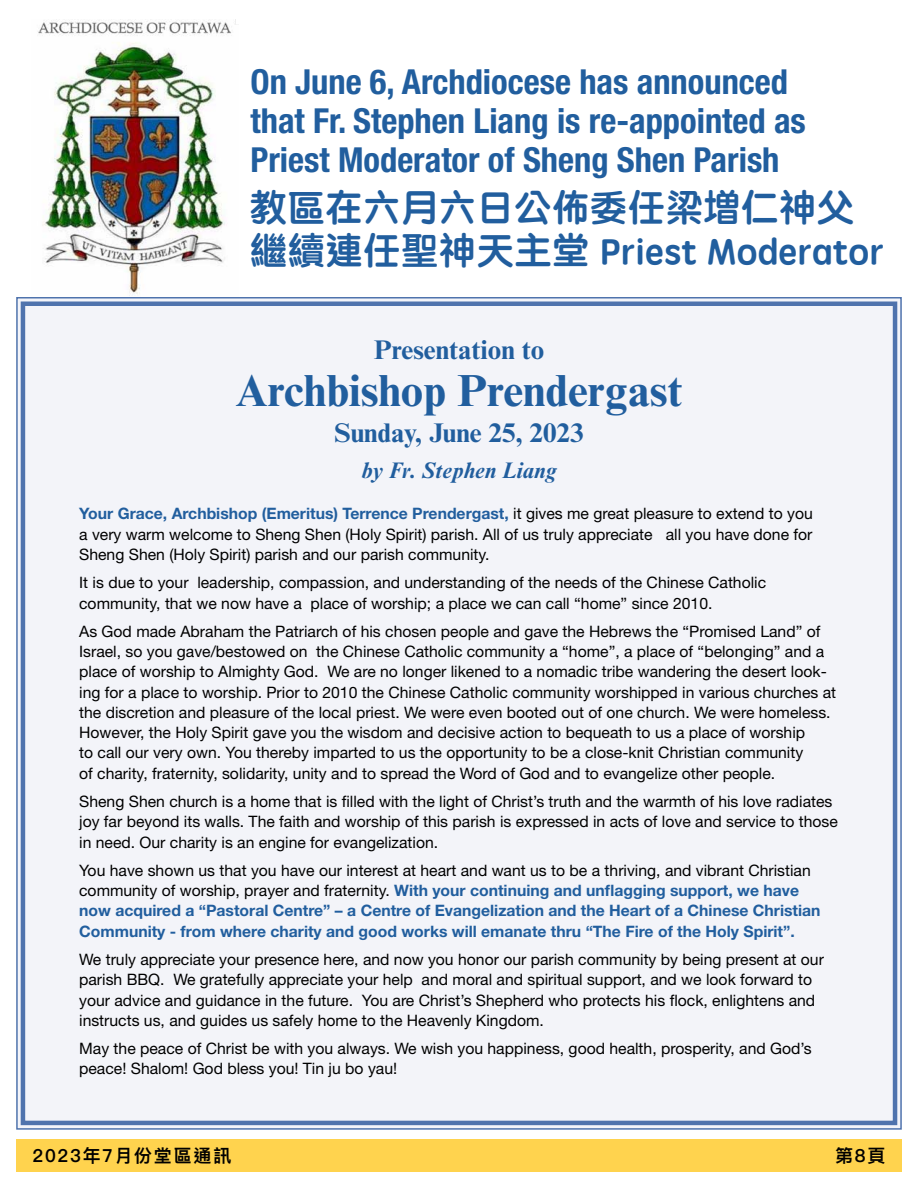
<style>
.page{position:relative;width:918px;height:1188px;background:#fff}
.page>*{position:absolute;margin:0;border:0;box-sizing:border-box;transform-origin:0 0}
.t1{font:700 45px "Times New Roman MT Std";color:#215e9e}
.t2{font:36px/46.2px "ST Yuanti TC Bold";letter-spacing:.05em;color:#215e9e}
.t3{font:700 condensed 34.5px/39px "Helvetica Neue LT Std";color:#215e9e}
.t4{font:700 27px "Times New Roman MT Std";color:#215e9e}
.t5{font:italic 700 22.5px "Times New Roman MT Std";color:#215e9e}
.t6{font:600 18px "Ping Fang HK";letter-spacing:.1em;color:#000}
.t7{font:15.75px/20.2px "Helvetica Neue LT Std";color:#000}
.t8{font:700 15.75px/20.2px "Helvetica Neue LT Std";color:#215e9e}
.s1{font-weight:700;color:#215e9e}
.s2{font-weight:400;color:#000}
</style>
<div class="page">
<div style="left:16px;top:1139px;width:886px;height:33px;background:#ffd34e"></div>
<div style="left:16px;top:297px;width:886px;height:833px;background:#f3f4f9"></div>
<div style="left:21px;top:302px;width:876px;height:823px;border:4px solid #4f73ad"></div>
<img style="left:38px;top:19px;width:198px;height:277px">
<h3 class="t3" style="left:251px;top:62px;width:557px">On June 6, Archdiocese has announced that Fr. Stephen Liang is re-appointed as<br>Priest Moderator of Sheng Shen Parish</h3>
<h2 class="t2" style="left:251px;top:183px;width:635px">教區在六月六日公佈委任梁増仁神父繼續連任聖神天主堂 Priest Moderator</h2>
<h3 class="t4" style="left:374px;top:333px;width:172px">Presentation to</h3>
<h1 class="t1" style="left:235px;top:363px;width:449px">Archbishop Prendergast</h1>
<h3 class="t4" style="left:334px;top:416px;width:251px">Sunday, June 25, 2023</h3>
<h3 class="t5" style="left:361px;top:456px;width:197px">by Fr. Stephen Liang</h3>
<p class="t7" style="left:79px;top:504px;width:735px;text-align:justify"><span class="s1">Your Grace, Archbishop (Emeritus) Terrence Prendergast,</span> it gives me great pleasure to extend to you a very warm welcome to Sheng Shen (Holy Spirit) parish. All of us truly appreciate all you have done for Sheng Shen (Holy Spirit) parish and our parish community.</p>
<p class="t7" style="left:79px;top:572px;width:689px">It is due to your leadership, compassion, and understanding of the needs of the Chinese Catholic community, that we now have a place of worship; a place we can call “home” since 2010.</p>
<p class="t7" style="left:79px;top:621px;width:759px">As God made Abraham the Patriarch of his chosen people and gave the Hebrews the “Promised Land” of Israel, so you gave/bestowed on the Chinese Catholic community a “home”, a place of “belonging” and a place of worship to Almighty God. We are no longer likened to a nomadic tribe wandering the desert look&shy;ing for a place to worship. Prior to 2010 the Chinese Catholic community worshipped in various churches at the discretion and pleasure of the local priest. We were even booted out of one church. We were homeless.<br>However, the Holy Spirit gave you the wisdom and decisive action to bequeath to us a place of worship<br>to call our very own. You thereby imparted to us the opportunity to be a close-knit Christian community<br>of charity, fraternity, solidarity, unity and to spread the Word of God and to evangelize other people.</p>
<p class="t7" style="left:79px;top:791px;width:760px">Sheng Shen church is a home that is filled with the light of Christ’s truth and the warmth of his love radiates joy far beyond its walls. The faith and worship of this parish is expressed in acts of love and service to those in need. Our charity is an engine for evangelization.</p>
<p class="t8" style="left:79px;top:860px;width:743px"><span class="s2">You have shown us that you have our interest at heart and want us to be a thriving, and vibrant Christian community of worship, prayer and fraternity.</span> With your continuing and unflagging support, we have now acquired a “Pastoral Centre” – a Centre of Evangelization and the Heart of a Chinese Christian Community - from where charity and good works will emanate thru “The Fire of the Holy Spirit”.</p>
<p class="t7" style="left:79px;top:949px;width:746px">We truly appreciate your presence here, and now you honor our parish community by being present at our parish BBQ. We gratefully appreciate your help and moral and spiritual support, and we look forward to your advice and guidance in the future. You are Christ’s Shepherd who protects his flock, enlightens and instructs us, and guides us safely home to the Heavenly Kingdom.</p>
<p class="t7" style="left:79px;top:1038px;width:734px">May the peace of Christ be with you always. We wish you happiness, good health, prosperity, and God’s peace! Shalom! God bless you! Tin ju bo yau!</p>
<p class="t6" style="left:32px;top:1145px;width:200px">2023年7月份堂區通訊</p>
<p class="t6" style="left:835px;top:1145px;width:52px">第8頁</p>
</div>
